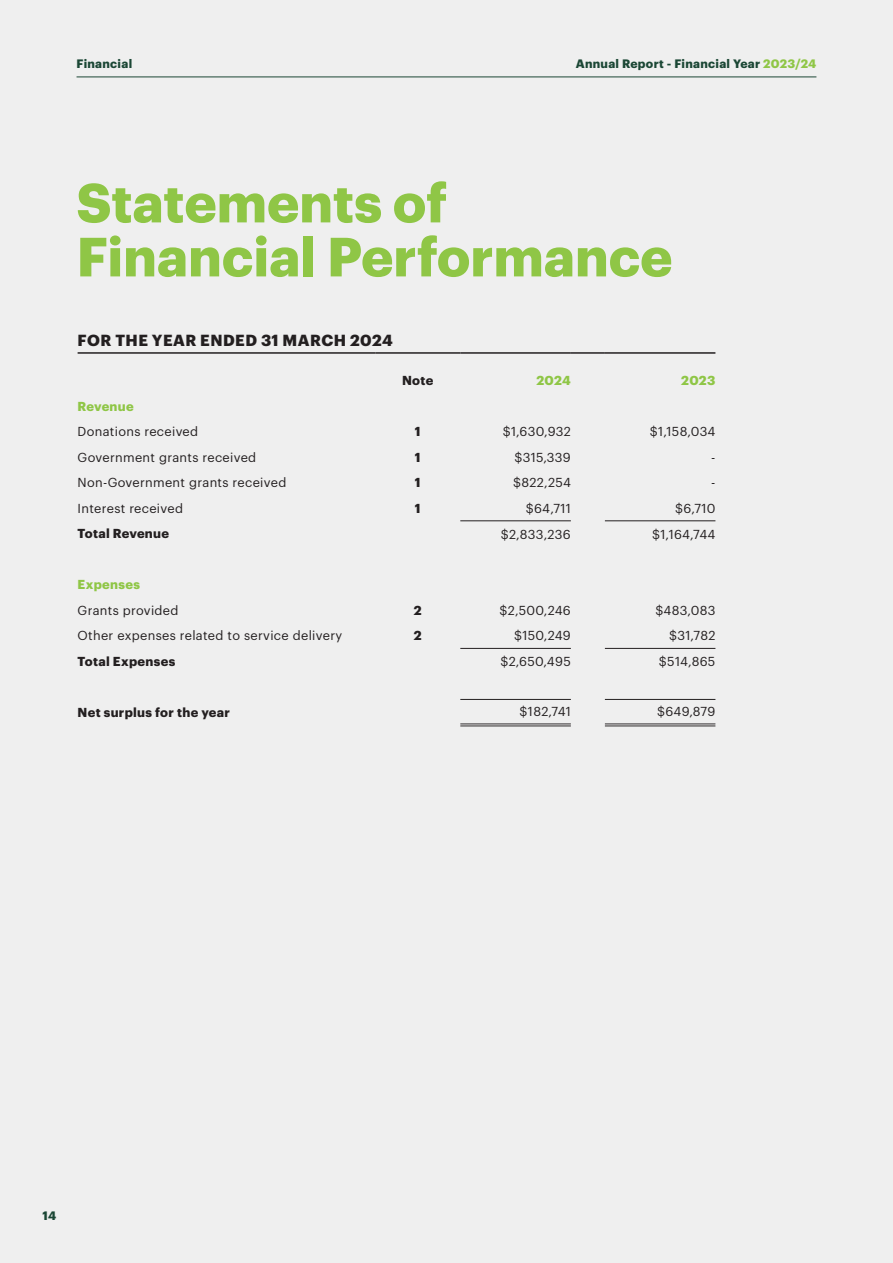
<style>
.page{position:relative;width:893px;height:1263px;background:#efefef}
.page>*{position:absolute;margin:0;border:0;box-sizing:border-box;transform-origin:0 0}
.Heading{font:700 54px/54px "Graphik";color:#8fc646}
.Subhead_TABLES{font:700 15.75px "Graphik";letter-spacing:.03em;color:#231f20}
.Body_table_number{font:12.75px "Graphik";letter-spacing:.025em;color:#231f20}
.Body_table{font:12.75px "Graphik";letter-spacing:.025em;color:#231f20}
.Body_Table_Bold{font:700 12.75px "Graphik";letter-spacing:.025em;color:#231f20}
.Body_Table_Bold-2{font:700 12.75px "Graphik";letter-spacing:.025em;color:#8fc646}
.Body_Table_NOTE{font:700 12.75px "Graphik";color:#231f20}
.Body_table-2{font:700 12.75px "Graphik";color:#8fc646}
.Body_table_DATE{font:700 12.75px "Graphik";color:#8fc646}
.Body_Bold_Space_Before{font:700 12px "Graphik";letter-spacing:.025em;color:#1b4735}
.s1{color:#8fc646}
</style>
<div class="page">
<hr style="left:605px;top:723px;width:110px;height:3px;background:#fff">
<hr style="left:460px;top:723px;width:111px;height:3px;background:#fff">
<hr style="left:605px;top:699px;width:110px;height:1px;background:#231f20">
<hr style="left:605px;top:723px;width:110px;height:1px;background:#231f20">
<hr style="left:605px;top:725px;width:110px;height:1px;background:#231f20">
<hr style="left:460px;top:648px;width:111px;height:1px;background:#231f20">
<hr style="left:605px;top:648px;width:110px;height:1px;background:#231f20">
<hr style="left:460px;top:520px;width:111px;height:1px;background:#231f20">
<hr style="left:605px;top:520px;width:110px;height:1px;background:#231f20">
<hr style="left:78px;top:352px;width:297px;height:2px;background:#231f20">
<hr style="left:375px;top:352px;width:85px;height:2px;background:#231f20">
<hr style="left:460px;top:352px;width:111px;height:2px;background:#231f20">
<hr style="left:571px;top:352px;width:34px;height:2px;background:#231f20">
<hr style="left:605px;top:352px;width:110px;height:2px;background:#231f20">
<hr style="left:460px;top:699px;width:111px;height:1px;background:#231f20">
<hr style="left:460px;top:723px;width:111px;height:1px;background:#231f20">
<hr style="left:460px;top:725px;width:111px;height:1px;background:#231f20">
<hr style="left:77px;top:77px;width:739px;height:1px;background:#1b4735">
<p class="Body_Bold_Space_Before" style="left:77px;top:54px;width:57px">Financial</p>
<p class="Body_Bold_Space_Before" style="left:576px;top:54px;width:242px">Annual Report - Financial Year <span class="s1">2023/24</span></p>
<p class="Heading" style="left:77px;top:171px;width:597px">Statements of<br>Financial Performance</p>
<p class="Subhead_TABLES" style="left:78px;top:328px;width:317px">FOR THE YEAR ENDED 31 MARCH 2024</p>
<p class="Body_Table_NOTE" style="left:402px;top:371px;width:33px">Note</p>
<p class="Body_table-2" style="left:536px;top:371px;width:36px">2024</p>
<p class="Body_table_DATE" style="left:681px;top:371px;width:36px">2023</p>
<p class="Body_Table_Bold-2" style="left:78px;top:396px;width:58px">Revenue</p>
<p class="Body_table" style="left:78px;top:422px;width:122px">Donations received</p>
<p class="Body_Table_NOTE" style="left:415px;top:422px;width:7px">1</p>
<p class="Body_table_number" style="left:503px;top:422px;width:70px">$1,630,932</p>
<p class="Body_table_number" style="left:650px;top:422px;width:67px">$1,158,034</p>
<p class="Body_table" style="left:78px;top:448px;width:180px">Government grants received</p>
<p class="Body_Table_NOTE" style="left:415px;top:447px;width:7px">1</p>
<p class="Body_table_number" style="left:514px;top:448px;width:58px">$315,339</p>
<p class="Body_table_number" style="left:711px;top:448px;width:6px">-</p>
<p class="Body_table" style="left:78px;top:473px;width:210px">Non-Government grants received</p>
<p class="Body_Table_NOTE" style="left:415px;top:473px;width:7px">1</p>
<p class="Body_table_number" style="left:513px;top:473px;width:59px">$822,254</p>
<p class="Body_table_number" style="left:711px;top:473px;width:6px">-</p>
<p class="Body_table" style="left:78px;top:499px;width:107px">Interest received</p>
<p class="Body_Table_NOTE" style="left:415px;top:498px;width:7px">1</p>
<p class="Body_table_number" style="left:526px;top:498px;width:46px">$64,711</p>
<p class="Body_table_number" style="left:675px;top:498px;width:42px">$6,710</p>
<p class="Body_Table_Bold" style="left:78px;top:524px;width:93px">Total Revenue</p>
<p class="Body_table_number" style="left:501px;top:524px;width:72px">$2,833,236</p>
<p class="Body_table_number" style="left:652px;top:524px;width:65px">$1,164,744</p>
<p class="Body_Table_Bold-2" style="left:78px;top:575px;width:64px">Expenses</p>
<p class="Body_table" style="left:78px;top:601px;width:102px">Grants provided</p>
<p class="Body_Table_NOTE" style="left:414px;top:600px;width:9px">2</p>
<p class="Body_table_number" style="left:500px;top:601px;width:73px">$2,500,246</p>
<p class="Body_table_number" style="left:655px;top:601px;width:62px">$483,083</p>
<p class="Body_table" style="left:78px;top:626px;width:266px">Other expenses related to service delivery</p>
<p class="Body_Table_NOTE" style="left:414px;top:626px;width:9px">2</p>
<p class="Body_table_number" style="left:514px;top:626px;width:58px">$150,249</p>
<p class="Body_table_number" style="left:669px;top:626px;width:48px">$31,782</p>
<p class="Body_Table_Bold" style="left:78px;top:651px;width:99px">Total Expenses</p>
<p class="Body_table_number" style="left:500px;top:652px;width:72px">$2,650,495</p>
<p class="Body_table_number" style="left:659px;top:652px;width:58px">$514,865</p>
<p class="Body_Table_Bold" style="left:78px;top:702px;width:154px">Net surplus for the year</p>
<p class="Body_table_number" style="left:520px;top:702px;width:53px">$182,741</p>
<p class="Body_table_number" style="left:657px;top:702px;width:60px">$649,879</p>
<p class="Body_Bold_Space_Before" style="left:43px;top:1207px;width:15px">14</p>
</div>
